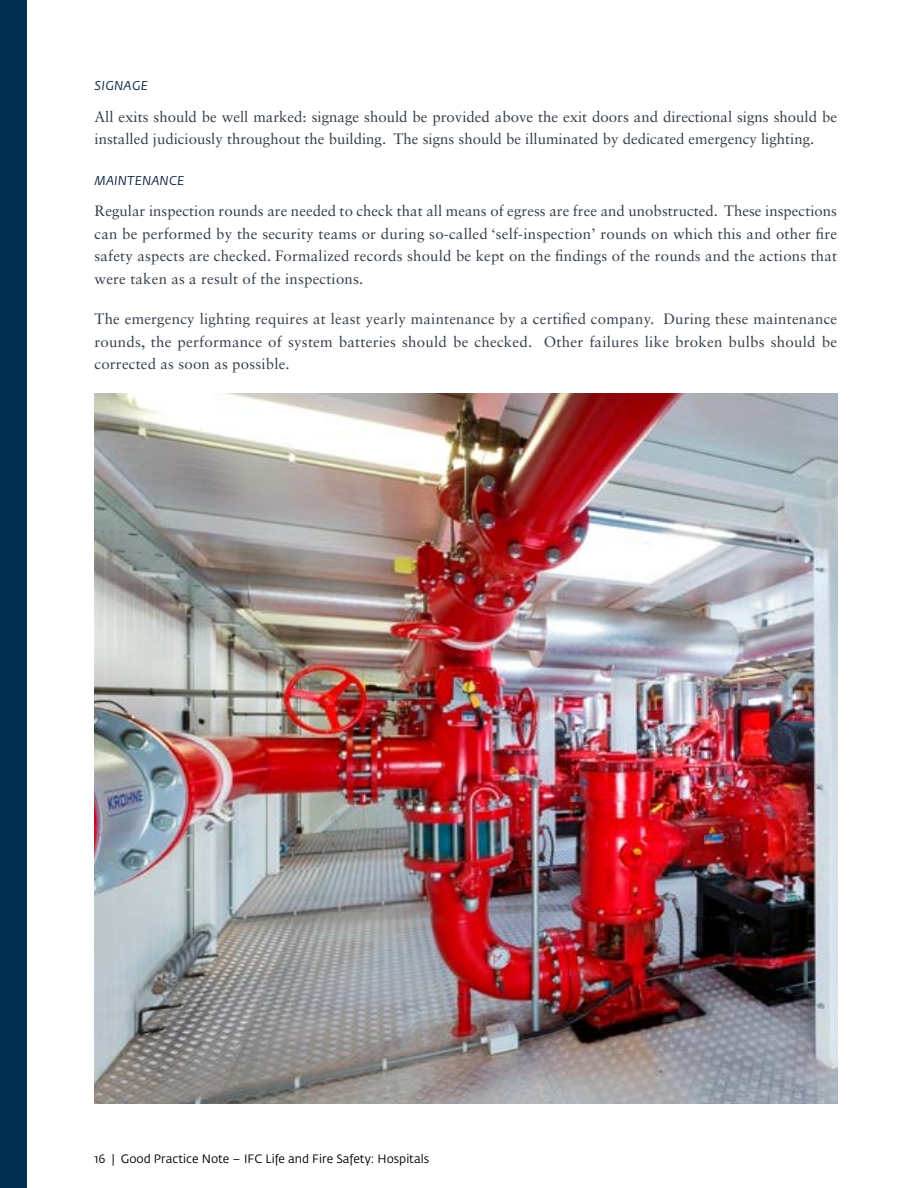
<style>
.page{position:relative;width:918px;height:1188px;background:#fff}
.page>*{position:absolute;margin:0;border:0;box-sizing:border-box;transform-origin:0 0}
.t1{font:15px/22.5px "Sabon LT Std";color:#333e48;text-align:justify}
.t2{font:italic 12.75px "Fedra Sans Std";letter-spacing:.01em;color:#0d223f}
.t3{font:12px "Fedra Sans Std";color:#000}
</style>
<div class="page">
<div style="left:0;top:0;width:27px;height:1188px;background:#002f54"></div>
<img style="left:95px;top:394px;width:742px;height:710px">
<p class="t2" style="left:95px;top:78px;width:55px">SIGNAGE</p>
<p class="t1" style="left:94px;top:105px;width:744px">All exits should be well marked: signage should be provided above the exit doors and directional signs should be installed judiciously throughout the building. The signs should be illuminated by dedicated emergency lighting.</p>
<p class="t2" style="left:95px;top:173px;width:91px">MAINTENANCE</p>
<p class="t1" style="left:94px;top:200px;width:744px">Regular inspection rounds are needed to check that all means of egress are free and unobstructed. These inspections can be performed by the security teams or during so-called ‘self-inspection’ rounds on which this and other fire safety aspects are checked. Formalized records should be kept on the findings of the rounds and the actions that were taken as a result of the inspections.</p>
<p class="t1" style="left:94px;top:308px;width:744px">The emergency lighting requires at least yearly maintenance by a certified company. During these maintenance rounds, the performance of system batteries should be checked. Other failures like broken bulbs should be corrected as soon as possible.</p>
<p class="t3" style="left:94px;top:1151px;width:336px">16 | Good Practice Note – IFC Life and Fire Safety: Hospitals</p>
</div>
